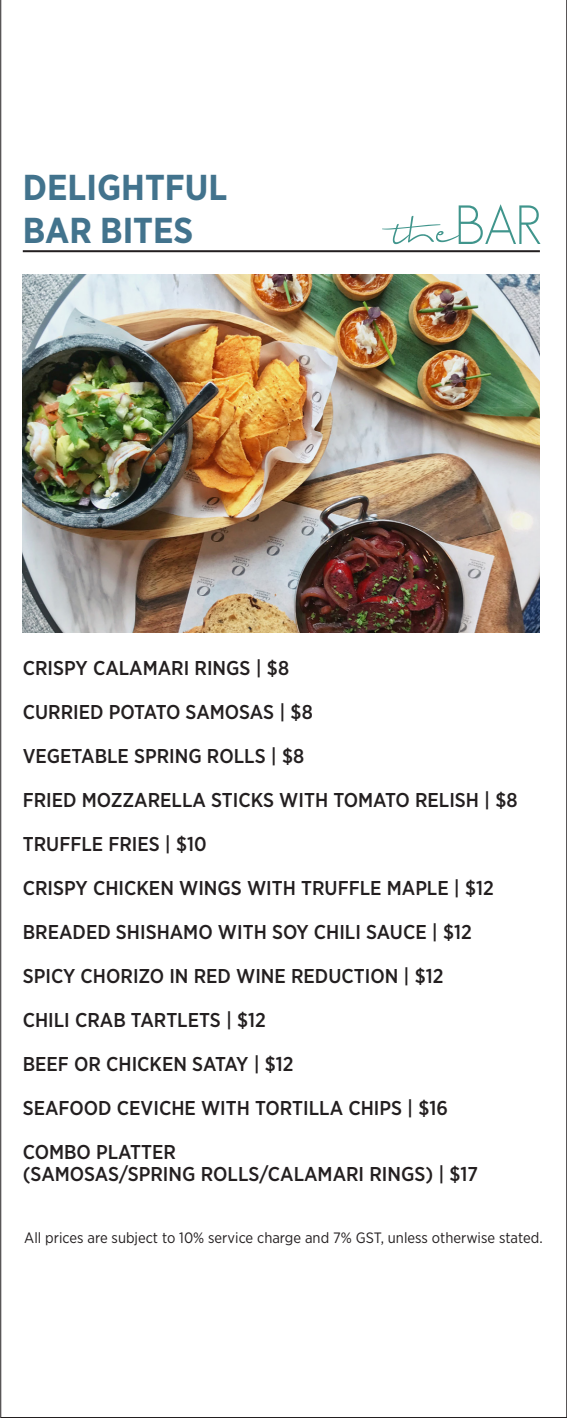
<style>
.page{position:relative;width:567px;height:1418px;background:#fff}
.page>*{position:absolute;margin:0;border:0;box-sizing:border-box;transform-origin:0 0}
.t1{font:700 36px "Gotham Narrow";color:#42738d}
.t2{font:500 20px "Gotham Narrow";color:#231f20}
.t3{font:15px "Gotham Narrow";color:#231f20}
</style>
<div class="page">
<hr style="left:23px;top:250px;width:517px;height:2px;background:#231f20">
<img style="left:23px;top:275px;width:517px;height:357px">
<svg style="left:382px;top:204px;width:158px;height:40px"></svg>
<p class="t1" style="left:23px;top:164px;width:206px">DELIGHTFUL</p>
<p class="t1" style="left:23px;top:207px;width:172px">BAR BITES</p>
<p class="t2" style="left:23px;top:655px;width:268px">CRISPY CALAMARI RINGS | $8</p>
<p class="t2" style="left:23px;top:699px;width:292px">CURRIED POTATO SAMOSAS | $8</p>
<p class="t2" style="left:23px;top:743px;width:283px">VEGETABLE SPRING ROLLS | $8</p>
<p class="t2" style="left:23px;top:787px;width:496px">FRIED MOZZARELLA STICKS WITH TOMATO RELISH | $8</p>
<p class="t2" style="left:23px;top:831px;width:185px">TRUFFLE FRIES | $10</p>
<p class="t2" style="left:23px;top:875px;width:473px">CRISPY CHICKEN WINGS WITH TRUFFLE MAPLE | $12</p>
<p class="t2" style="left:23px;top:919px;width:451px">BREADED SHISHAMO WITH SOY CHILI SAUCE | $12</p>
<p class="t2" style="left:23px;top:963px;width:422px">SPICY CHORIZO IN RED WINE REDUCTION | $12</p>
<p class="t2" style="left:23px;top:1007px;width:245px">CHILI CRAB TARTLETS | $12</p>
<p class="t2" style="left:23px;top:1051px;width:272px">BEEF OR CHICKEN SATAY | $12</p>
<p class="t2" style="left:23px;top:1095px;width:427px">SEAFOOD CEVICHE WITH TORTILLA CHIPS | $16</p>
<p class="t2" style="left:23px;top:1139px;width:155px">COMBO PLATTER</p>
<p class="t2" style="left:23px;top:1161px;width:457px">(SAMOSAS/SPRING ROLLS/CALAMARI RINGS) | $17</p>
<p class="t3" style="left:24px;top:1228px;width:520px">All prices are subject to 10% service charge and 7% GST, unless otherwise stated.</p>
</div>
